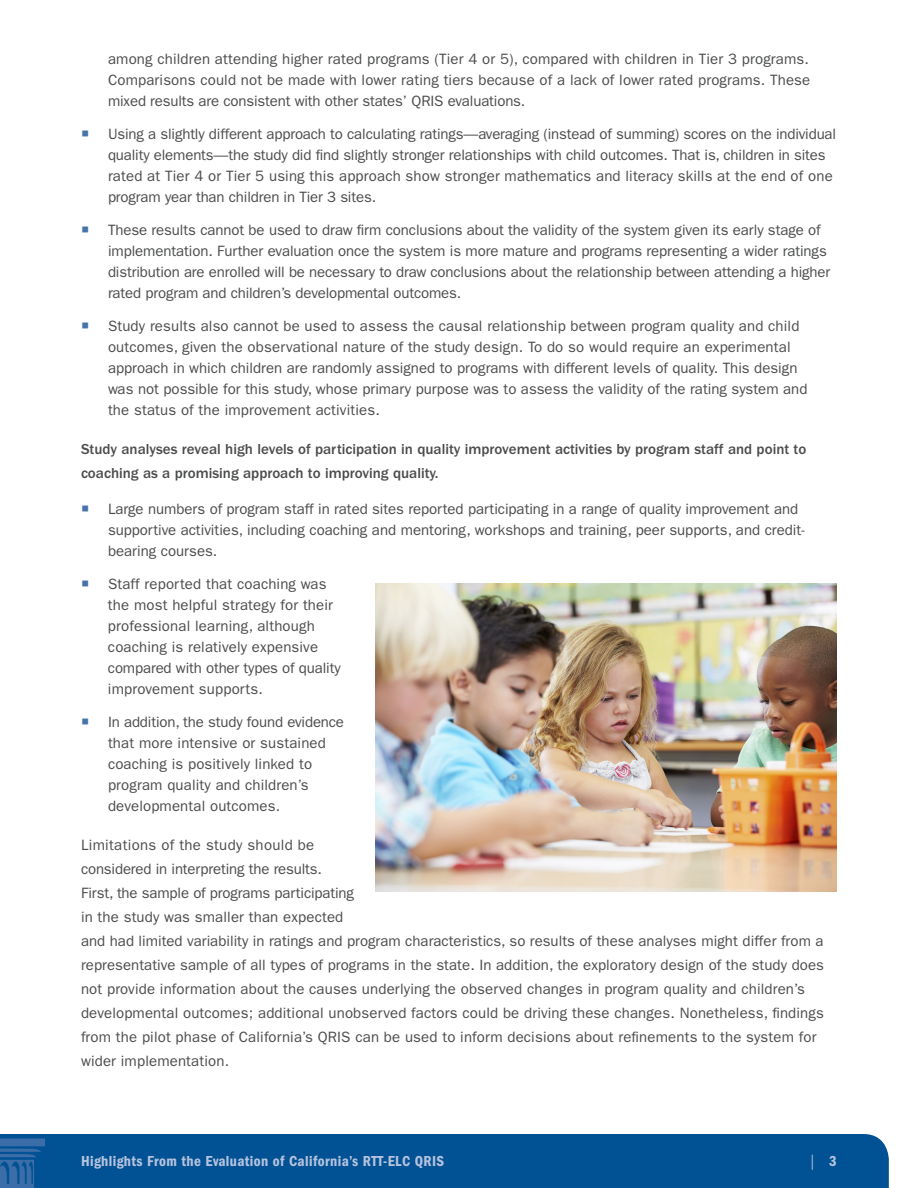
<style>
.page{position:relative;width:918px;height:1188px;background:#fff}
.page>*{position:absolute;margin:0;border:0;box-sizing:border-box;transform-origin:0 0}
.Paragraphs{font:15px/21px "ITC Franklin Gothic Std";color:#4b4c4d}
.Paragraphs-2{font:500 15px/24px "ITC Franklin Gothic Std";color:#4b4c4d}
.t1{font:15px "ITC Franklin Gothic Std Dm Cd";letter-spacing:.025em;color:#b7c3de}
.t2{font:15px "ITC Franklin Gothic Std";color:#b7c3de}
.s1{color:#4773ac}
.s2{font-family:"ITC Franklin Gothic Std Dm Cd"}
</style>
<div class="page">
<div style="left:0;top:1134px;width:889px;height:54px;background:#005294"></div>
<svg style="left:0;top:1138px;width:45px;height:50px;background:#22619f"></svg>
<img style="left:376px;top:584px;width:461px;height:307px">
<p class="Paragraphs" style="left:108px;top:49px;width:704px;text-align:justify">among children attending higher rated programs (Tier 4 or 5), compared with children in Tier 3 programs.<br>Comparisons could not be made with lower rating tiers because of a lack of lower rated programs. These mixed results are consistent with other states’ QRIS evaluations.</p>
<p class="Paragraphs" style="left:108px;top:124px;width:730px;text-indent:-27px"><span class="s1">○</span> Using a slightly different approach to calculating ratings—averaging (instead of summing) scores on the individual quality elements—the study did find slightly stronger relationships with child outcomes. That is, children in sites rated at Tier 4 or Tier 5 using this approach show stronger mathematics and literacy skills at the end of one program year than children in Tier 3 sites.</p>
<p class="Paragraphs" style="left:108px;top:220px;width:724px;text-indent:-27px"><span class="s1">○</span> These results cannot be used to draw firm conclusions about the validity of the system given its early stage of implementation. Further evaluation once the system is more mature and programs representing a wider ratings distribution are enrolled will be necessary to draw conclusions about the relationship between attending a higher rated program and children’s developmental outcomes.</p>
<p class="Paragraphs" style="left:108px;top:316px;width:701px;text-indent:-27px"><span class="s1">○</span> Study results also cannot be used to assess the causal relationship between program quality and child outcomes, given the observational nature of the study design. To do so would require an experimental approach in which children are randomly assigned to programs with different levels of quality. This design was not possible for this study, whose primary purpose was to assess the validity of the rating system and the status of the improvement activities.</p>
<p class="Paragraphs-2" style="left:81px;top:437px;width:727px">Study analyses reveal high levels of participation in quality improvement activities by program staff and point to coaching as a promising approach to improving quality.</p>
<p class="Paragraphs" style="left:108px;top:499px;width:698px;text-indent:-27px"><span class="s1">○</span> Large numbers of program staff in rated sites reported participating in a range of quality improvement and supportive activities, including coaching and mentoring, workshops and training, peer supports, and credit&shy;bearing courses.</p>
<p class="Paragraphs" style="left:108px;top:574px;width:234px;text-indent:-27px"><span class="s1">○</span> Staff reported that coaching was the most helpful strategy for their professional learning, although coaching is relatively expensive compared with other types of quality improvement supports.</p>
<p class="Paragraphs" style="left:108px;top:712px;width:238px;text-indent:-27px"><span class="s1">○</span> In addition, the study found evidence that more intensive or sustained coaching is positively linked to program quality and children’s developmental outcomes.</p>
<p class="Paragraphs" style="left:81px;top:833px;width:745px;line-height:24px">Limitations of the study should be<br>considered in interpreting the results.<br>First, the sample of programs participating<br>in the study was smaller than expected<br>and had limited variability in ratings and program characteristics, so results of these analyses might differ from a representative sample of all types of programs in the state. In addition, the exploratory design of the study does not provide information about the causes underlying the observed changes in program quality and children’s developmental outcomes; additional unobserved factors could be driving these changes. Nonetheless, findings from the pilot phase of California’s QRIS can be used to inform decisions about refinements to the system for wider implementation.</p>
<p class="t1" style="left:81px;top:1153px;width:365px">Highlights From the Evaluation of California’s RTT-ELC QRIS</p>
<p class="t2" style="left:810px;top:1153px;width:28px">| <span class="s2">3</span></p>
</div>
